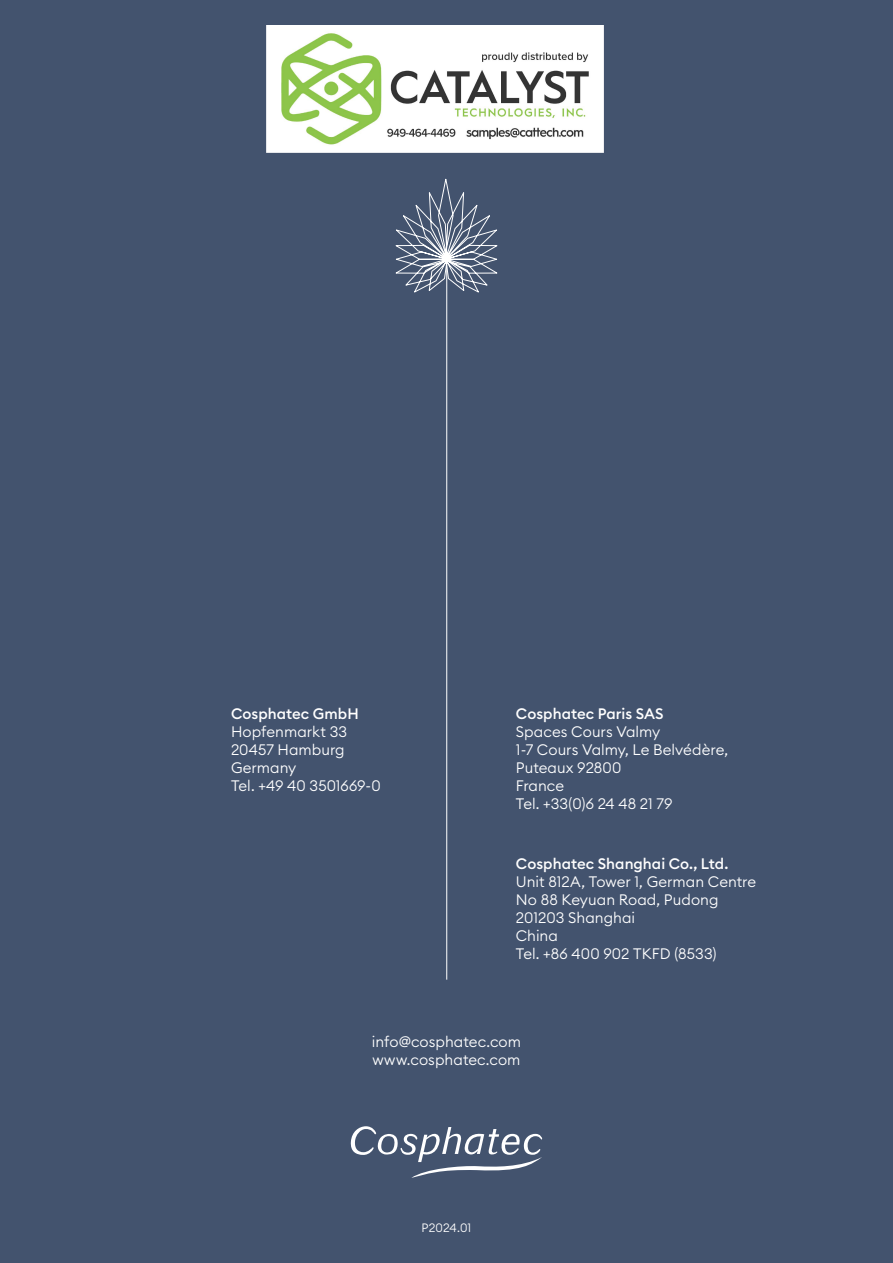
<style>
.page{position:relative;width:893px;height:1263px;background:#43536e}
.page>*{position:absolute;margin:0;border:0;box-sizing:border-box;transform-origin:0 0}
.t1{font:300 15px/18px "Euclid Circular B";letter-spacing:.005em;color:#fff}
.t2{font:500 15px "Euclid Circular B";letter-spacing:.005em;color:#fff}
.t3{font:300 12px "Euclid Circular B";letter-spacing:.005em;color:#fff}
</style>
<div class="page">
<svg style="left:350px;top:1126px;width:192px;height:52px"></svg>
<hr style="left:446px;top:255px;width:1px;height:725px;background:#fff">
<svg style="left:395px;top:178px;width:103px;height:116px"></svg>
<img style="left:266px;top:26px;width:337px;height:126px">
<p class="t2" style="left:231px;top:704px;width:129px">Cosphatec GmbH</p>
<p class="t1" style="left:231px;top:722px;width:151px">Hopfenmarkt 33<br>20457 Hamburg<br>Germany<br>Tel. +49 40 3501669-0</p>
<p class="t2" style="left:516px;top:704px;width:149px">Cosphatec Paris SAS</p>
<p class="t1" style="left:516px;top:722px;width:214px">Spaces Cours Valmy<br>1-7 Cours Valmy, Le Belvédère,<br>Puteaux 92800<br>France<br>Tel. +33(0)6 24 48 21 79</p>
<p class="t2" style="left:516px;top:854px;width:214px">Cosphatec Shanghai Co., Ltd.</p>
<p class="t1" style="left:516px;top:872px;width:242px">Unit 812A, Tower 1, German Centre<br>No 88 Keyuan Road, Pudong<br>201203 Shanghai<br>China<br>Tel. +86 400 902 TKFD (8533)</p>
<p class="t1" style="left:372px;top:1032px;width:151px">info@cosphatec.com www.cosphatec.com</p>
<p class="t3" style="left:422px;top:1220px;width:51px">P2024.01</p>
</div>
